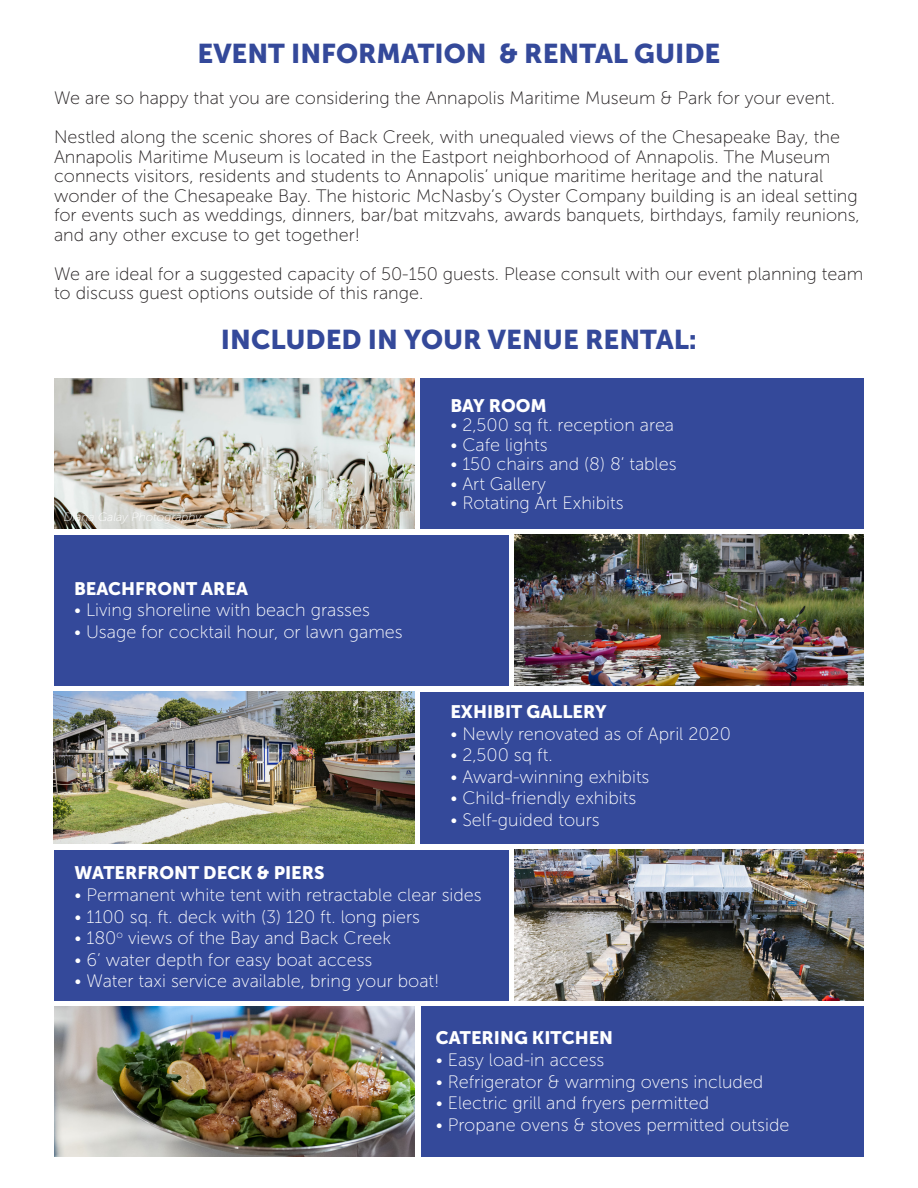
<style>
.page{position:relative;width:918px;height:1188px;background:#fff}
.page>*{position:absolute;margin:0;border:0;box-sizing:border-box;transform-origin:0 0}
.t1{font:27px "Museo Sans 900";color:#34499a}
.t2{font:18px/19.5px "Museo Sans 100";color:#231f20}
.t3{font:18px "Museo Sans 100";color:#fff}
.t4{font:18px "Museo Sans 900";color:#fff}
.t5{font:italic 12px "Museo Sans 100";color:#fff}
</style>
<div class="page">
<div style="left:54px;top:535px;width:455px;height:150px;background:#34499a"></div>
<img style="left:514px;top:535px;width:350px;height:150px">
<div style="left:420px;top:692px;width:443px;height:151px;background:#34499a"></div>
<img style="left:54px;top:692px;width:360px;height:151px">
<div style="left:421px;top:378px;width:443px;height:150px;background:#34499a"></div>
<img style="left:54px;top:378px;width:361px;height:150px">
<img style="left:54px;top:1007px;width:360px;height:150px">
<div style="left:421px;top:1007px;width:443px;height:150px;background:#34499a"></div>
<div style="left:54px;top:850px;width:455px;height:150px;background:#34499a"></div>
<img style="left:514px;top:850px;width:350px;height:150px">
<p class="t1" style="left:197px;top:39px;width:525px">EVENT INFORMATION &amp; RENTAL GUIDE</p>
<p class="t2" style="left:54px;top:88px;width:783px">We are so happy that you are considering the Annapolis Maritime Museum &amp; Park for your event.</p>
<p class="t2" style="left:54px;top:127px;width:807px">Nestled along the scenic shores of Back Creek, with unequaled views of the Chesapeake Bay, the Annapolis Maritime Museum is located in the Eastport neighborhood of Annapolis. The Museum connects visitors, residents and students to Annapolis’ unique maritime heritage and the natural wonder of the Chesapeake Bay. The historic McNasby’s Oyster Company building is an ideal setting for events such as weddings, dinners, bar/bat mitzvahs, awards banquets, birthdays, family reunions, and any other excuse to get together!</p>
<p class="t2" style="left:54px;top:264px;width:811px">We are ideal for a suggested capacity of 50-150 guests. Please consult with our event planning team to discuss guest options outside of this range.</p>
<p class="t1" style="left:221px;top:324px;width:478px">INCLUDED IN YOUR VENUE RENTAL:</p>
<p class="t5" style="left:64px;top:511px;width:139px">Diana Galay Photography</p>
<p class="t4" style="left:74px;top:578px;width:175px">BEACHFRONT AREA</p>
<p class="t3" style="left:74px;top:600px;width:297px">• Living shoreline with beach grasses</p>
<p class="t3" style="left:74px;top:622px;width:330px">• Usage for cocktail hour, or lawn games</p>
<p class="t4" style="left:450px;top:395px;width:98px">BAY ROOM</p>
<p class="t3" style="left:450px;top:416px;width:225px">• 2,500 sq ft. reception area</p>
<p class="t3" style="left:450px;top:435px;width:99px">• Cafe lights</p>
<p class="t3" style="left:450px;top:455px;width:228px">• 150 chairs and (8) 8’ tables</p>
<p class="t3" style="left:450px;top:474px;width:97px">• Art Gallery</p>
<p class="t3" style="left:450px;top:494px;width:175px">• Rotating Art Exhibits</p>
<p class="t4" style="left:450px;top:702px;width:158px">EXHIBIT GALLERY</p>
<p class="t3" style="left:450px;top:724px;width:282px">• Newly renovated as of April 2020</p>
<p class="t3" style="left:450px;top:746px;width:104px">• 2,500 sq ft.</p>
<p class="t3" style="left:450px;top:767px;width:201px">• Award-winning exhibits</p>
<p class="t3" style="left:450px;top:789px;width:187px">• Child-friendly exhibits</p>
<p class="t3" style="left:450px;top:810px;width:151px">• Self-guided tours</p>
<p class="t4" style="left:75px;top:863px;width:252px">WATERFRONT DECK &amp; PIERS</p>
<p class="t3" style="left:75px;top:885px;width:409px">• Permanent white tent with retractable clear sides</p>
<p class="t3" style="left:75px;top:907px;width:347px">• 1100 sq. ft. deck with (3) 120 ft. long piers</p>
<p class="t3" style="left:75px;top:929px;width:318px">• 180<sup>o</sup> views of the Bay and Back Creek</p>
<p class="t3" style="left:75px;top:950px;width:299px">• 6’ water depth for easy boat access</p>
<p class="t3" style="left:75px;top:972px;width:367px">• Water taxi service available, bring your boat!</p>
<p class="t4" style="left:436px;top:1028px;width:179px">CATERING KITCHEN</p>
<p class="t3" style="left:436px;top:1050px;width:170px">• Easy load-in access</p>
<p class="t3" style="left:436px;top:1072px;width:329px">• Refrigerator &amp; warming ovens included</p>
<p class="t3" style="left:436px;top:1093px;width:275px">• Electric grill and fryers permitted</p>
<p class="t3" style="left:436px;top:1115px;width:355px">• Propane ovens &amp; stoves permitted outside</p>
</div>
